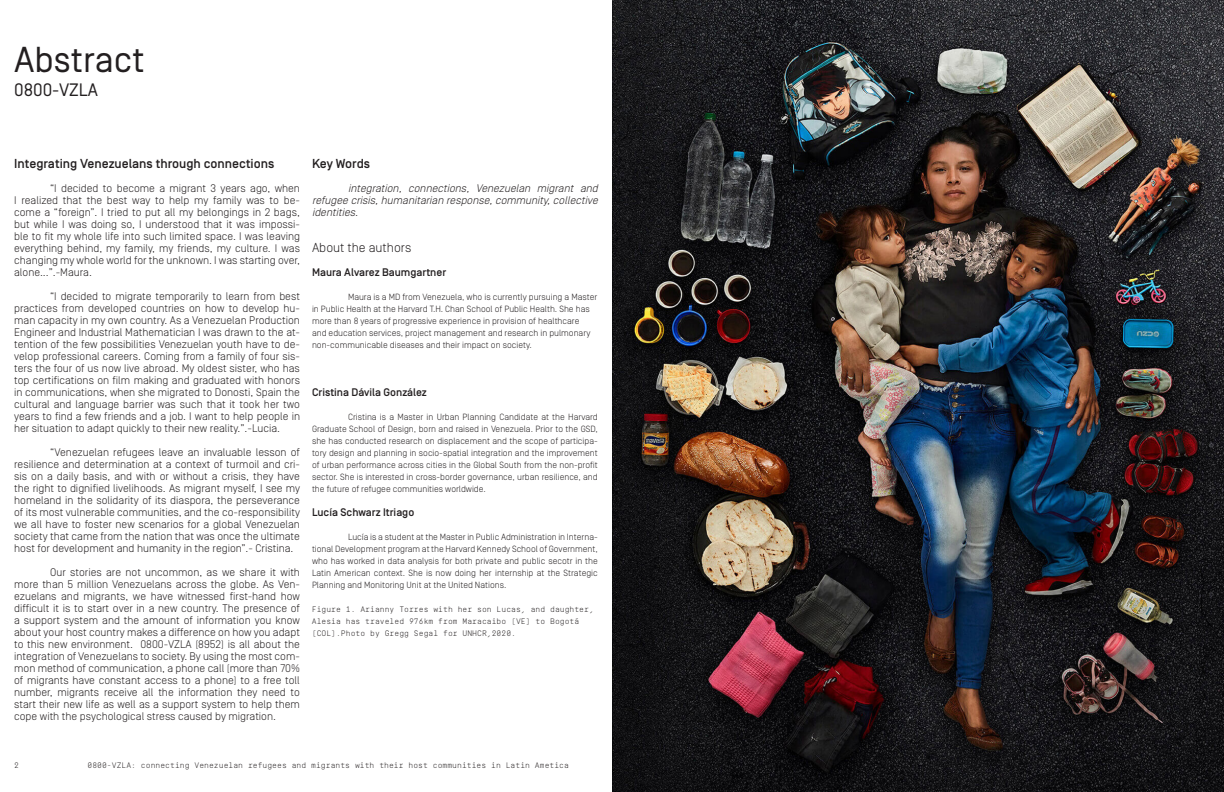
<style>
.page{position:relative;width:1224px;height:792px;background:#fff}
.page>*{position:absolute;margin:0;border:0;box-sizing:border-box;transform-origin:0 0}
.Título{font:36px "Simplon BP Regular";color:#231f20}
.t1{font:18px "Simplon BP Regular";color:#231f20}
.t2{font:500 13px "Simplon BP";color:#231f20}
.t3{font:300 13px "Simplon BP";color:#231f20}
.t4{font:300 11px/12px "Simplon BP";color:#231f20;text-align:justify}
.t5{font:italic 300 11px/12px "Simplon BP";color:#231f20;text-align:justify}
.t6{font:500 11px "Simplon BP";color:#231f20}
.t7{font:300 9px/12px "Simplon BP";color:#231f20;text-align:justify}
.Fuentes_y_notas{font:300 8px/12px "Simplon BP Mono";color:#231f20}
</style>
<div class="page">
<img style="left:612px;top:0;width:612px;height:792px">
<p class="Título" style="left:14px;top:39px;width:132px">Abstract</p>
<p class="t1" style="left:14px;top:79px;width:85px">0800-VZLA</p>
<p class="t2" style="left:14px;top:156px;width:262px">Integrating Venezuelans through connections</p>
<p class="t4" style="left:14px;top:182px;width:287px;text-indent:36px">“I decided to become a migrant 3 years ago, when I realized that the best way to help my family was to be&shy;come a “foreign”. I tried to put all my belongings in 2 bags, but while I was doing so, I understood that it was impossi&shy;ble to fit my whole life into such limited space. I was leaving everything behind, my family, my friends, my culture. I was changing my whole world for the unknown. I was starting over, alone...”.-Maura.</p>
<p class="t4" style="left:14px;top:290px;width:287px;text-indent:36px">“I decided to migrate temporarily to learn from best practices from developed countries on how to develop hu&shy;man capacity in my own country. As a Venezuelan Production Engineer and Industrial Mathematician I was drawn to the at&shy;tention of the few possibilities Venezuelan youth have to de&shy;velop professional careers. Coming from a family of four sis&shy;ters the four of us now live abroad. My oldest sister, who has top certifications on film making and graduated with honors in communications, when she migrated to Donosti, Spain the cultural and language barrier was such that it took her two years to find a few friends and a job. I want to help people in her situation to adapt quickly to their new reality.”.-Lucia.</p>
<p class="t4" style="left:14px;top:446px;width:287px;text-indent:36px">“Venezuelan refugees leave an invaluable lesson of resilience and determination at a context of turmoil and cri&shy;sis on a daily basis, and with or without a crisis, they have the right to dignified livelihoods. As migrant myself, I see my homeland in the solidarity of its diaspora, the perseverance of its most vulnerable communities, and the co-responsibility we all have to foster new scenarios for a global Venezuelan society that came from the nation that was once the ultimate host for development and humanity in the region”.- Cristina.</p>
<p class="t4" style="left:14px;top:566px;width:287px;text-indent:36px">Our stories are not uncommon, as we share it with more than 5 million Venezuelans across the globe. As Ven&shy;ezuelans and migrants, we have witnessed first-hand how difficult it is to start over in a new country. The presence of a support system and the amount of information you know about your host country makes a difference on how you adapt to this new environment. 0800-VZLA (8952) is all about the integration of Venezuelans to society. By using the most com&shy;mon method of communication, a phone call (more than 70% of migrants have constant access to a phone) to a free toll number, migrants receive all the information they need to start their new life as well as a support system to help them cope with the psychological stress caused by migration.</p>
<p class="t2" style="left:312px;top:156px;width:60px">Key Words</p>
<p class="t5" style="left:312px;top:182px;width:290px;text-indent:36px">integration, connections, Venezuelan migrant and refugee crisis,humanitarian response,community,collective identities.</p>
<p class="t3" style="left:312px;top:240px;width:101px">About the authors</p>
<p class="t6" style="left:312px;top:266px;width:136px">Maura Alvarez Baumgartner</p>
<p class="t7" style="left:312px;top:291px;width:287px;text-align:left;text-indent:36px">Maura is a MD from Venezuela, who is currently pursuing a Master in Public Health at the Harvard T.H. Chan School of Public Health. She has more than 8 years of progressive experience in provision of healthcare<br>and education services, project management and research in pulmonary non-communicable diseases and their impact on society.</p>
<p class="t6" style="left:312px;top:386px;width:116px">Cristina Dávila González</p>
<p class="t7" style="left:312px;top:411px;width:287px;text-indent:36px">Cristina is a Master in Urban Planning Candidate at the Harvard Graduate School of Design, born and raised in Venezuela. Prior to the GSD, she has conducted research on displacement and the scope of participa&shy;tory design and planning in socio-spatial integration and the improvement of urban performance across cities in the Global South from the non-profit sector. She is interested in cross-border governance, urban resilience, and the future of refugee communities worldwide.</p>
<p class="t6" style="left:312px;top:506px;width:104px">Lucía Schwarz Itriago</p>
<p class="t7" style="left:312px;top:531px;width:287px;text-indent:36px">Lucía is a student at the Master in Public Administration in Interna&shy;tional Development program at the Harvard Kennedy School of Government, who has worked in data analysis for both private and public secotr in the Latin American context. She is now doing her internship at the Strategic Planning and Monitoring Unit at the United Nations.</p>
<p class="Fuentes_y_notas" style="left:312px;top:603px;width:284px">Figure 1. Arianny Torres with her son Lucas, and daughter,<br>Alesia has traveled 976km from Maracaibo (VE) to Bogotá (COL).Photo by Gregg Segal for UNHCR,2020.</p>
<p class="Fuentes_y_notas" style="left:14px;top:759px;width:6px">2</p>
<p class="Fuentes_y_notas" style="left:87px;top:759px;width:483px">0800-VZLA: connecting Venezuelan refugees and migrants with their host communities in Latin Ametica</p>
</div>
